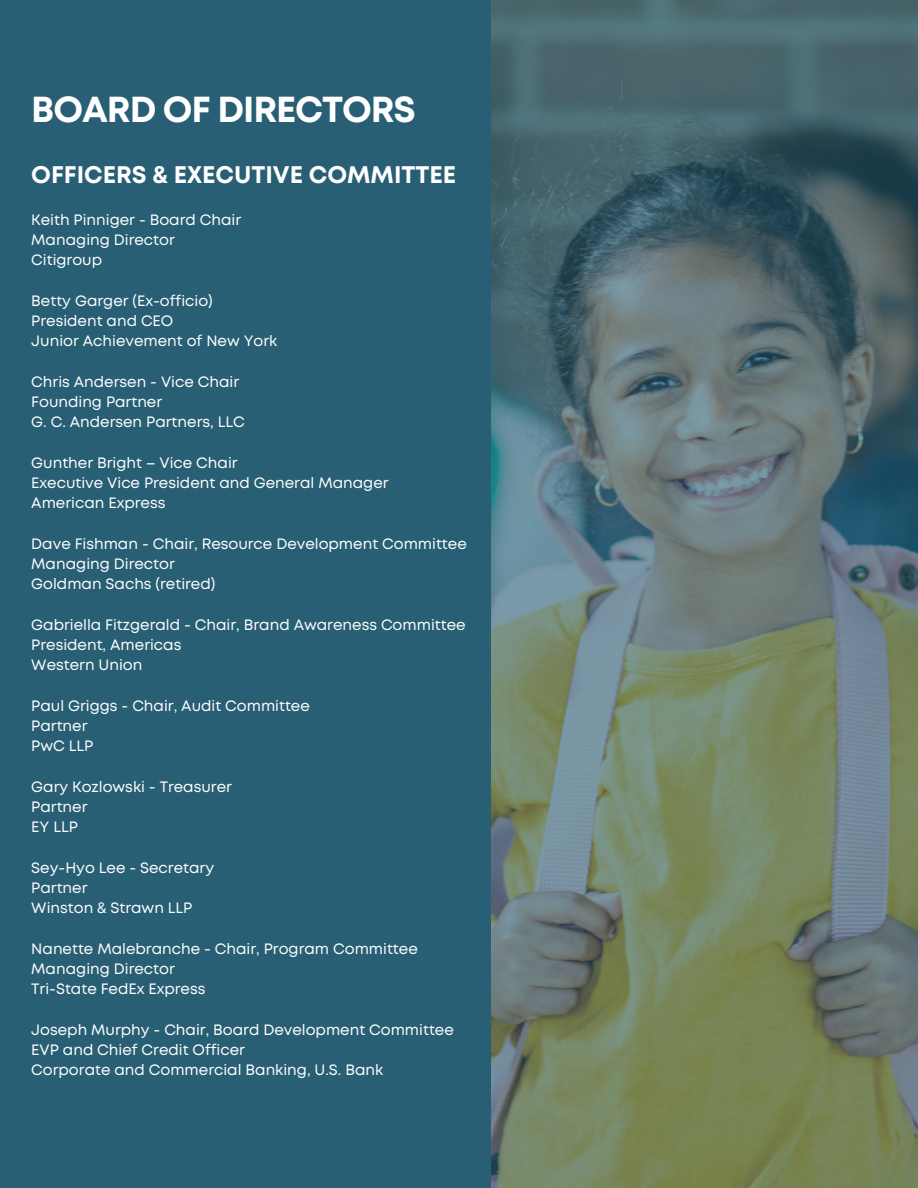
<style>
.page{position:relative;width:918px;height:1188px;background:#285f74}
.page>*{position:absolute;margin:0;border:0;box-sizing:border-box;transform-origin:0 0}
.t1{font:700 36.15px "Mont";letter-spacing:-.03em;color:#fff}
.t2{font:700 24px "Mont";color:#fff}
.t3{font:15px "Mont";color:#fff}
</style>
<div class="page">
<img style="left:492px;top:0;width:426px;height:1188px">
<p class="t1" style="left:31px;top:96px;width:386px">BOARD OF DIRECTORS</p>
<p class="t2" style="left:31px;top:165px;width:427px">OFFICERS &amp; EXECUTIVE COMMITTEE</p>
<p class="t3" style="left:31px;top:214px;width:211px">Keith Pinniger - Board Chair</p>
<p class="t3" style="left:31px;top:234px;width:145px">Managing Director</p>
<p class="t3" style="left:31px;top:255px;width:72px">Citigroup</p>
<p class="t3" style="left:31px;top:295px;width:183px">Betty Garger (Ex-officio)</p>
<p class="t3" style="left:31px;top:315px;width:144px">President and CEO</p>
<p class="t3" style="left:31px;top:336px;width:248px">Junior Achievement of New York</p>
<p class="t3" style="left:31px;top:376px;width:209px">Chris Andersen - Vice Chair</p>
<p class="t3" style="left:31px;top:396px;width:132px">Founding Partner</p>
<p class="t3" style="left:31px;top:417px;width:215px">G. C. Andersen Partners, LLC</p>
<p class="t3" style="left:31px;top:457px;width:208px">Gunther Bright – Vice Chair</p>
<p class="t3" style="left:31px;top:477px;width:359px">Executive Vice President and General Manager</p>
<p class="t3" style="left:31px;top:498px;width:136px">American Express</p>
<p class="t3" style="left:31px;top:538px;width:437px">Dave Fishman - Chair, Resource Development Committee</p>
<p class="t3" style="left:31px;top:558px;width:145px">Managing Director</p>
<p class="t3" style="left:31px;top:579px;width:186px">Goldman Sachs (retired)</p>
<p class="t3" style="left:31px;top:619px;width:436px">Gabriella Fitzgerald - Chair, Brand Awareness Committee</p>
<p class="t3" style="left:31px;top:639px;width:152px">President, Americas</p>
<p class="t3" style="left:31px;top:660px;width:113px">Western Union</p>
<p class="t3" style="left:31px;top:700px;width:280px">Paul Griggs - Chair, Audit Committee</p>
<p class="t3" style="left:31px;top:720px;width:58px">Partner</p>
<p class="t3" style="left:31px;top:741px;width:63px">PwC LLP</p>
<p class="t3" style="left:31px;top:781px;width:202px">Gary Kozlowski - Treasurer</p>
<p class="t3" style="left:31px;top:801px;width:58px">Partner</p>
<p class="t3" style="left:31px;top:822px;width:48px">EY LLP</p>
<p class="t3" style="left:31px;top:862px;width:184px">Sey-Hyo Lee - Secretary</p>
<p class="t3" style="left:31px;top:882px;width:58px">Partner</p>
<p class="t3" style="left:31px;top:903px;width:163px">Winston &amp; Strawn LLP</p>
<p class="t3" style="left:31px;top:943px;width:388px">Nanette Malebranche - Chair, Program Committee</p>
<p class="t3" style="left:31px;top:963px;width:145px">Managing Director</p>
<p class="t3" style="left:31px;top:984px;width:176px">Tri-State FedEx Express</p>
<p class="t3" style="left:31px;top:1024px;width:424px">Joseph Murphy - Chair, Board Development Committee</p>
<p class="t3" style="left:31px;top:1044px;width:215px">EVP and Chief Credit Officer</p>
<p class="t3" style="left:31px;top:1065px;width:353px">Corporate and Commercial Banking, U.S. Bank</p>
</div>
